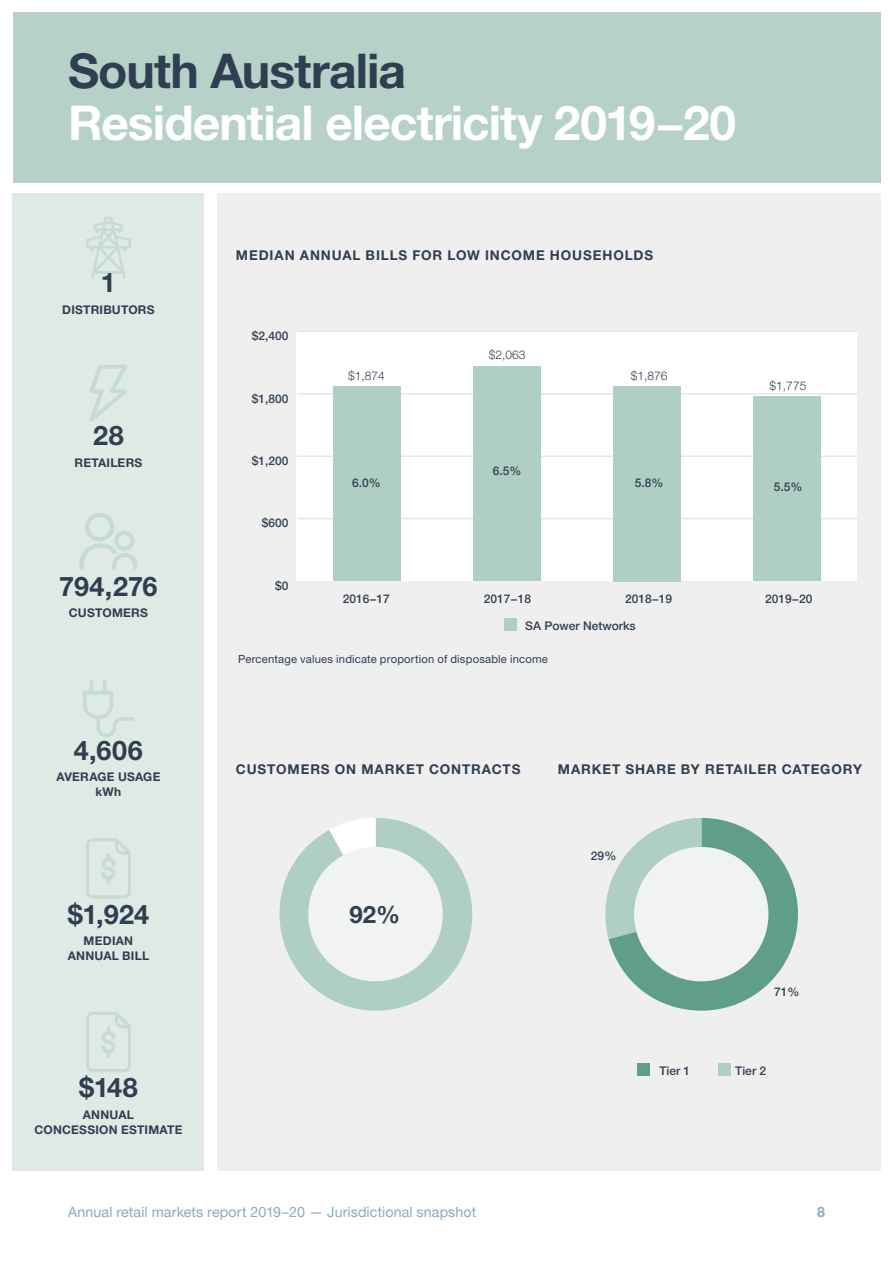
<style>
.page{position:relative;width:893px;height:1263px;background:#fff}
.page>*{position:absolute;margin:0;border:0;box-sizing:border-box;transform-origin:0 0}
.Chapter_heading_no_n{font:700 48px "Helvetica Neue LT Std";letter-spacing:-.02em;color:#fff}
.Chapter_heading_no_n-2{font:700 48px "Helvetica Neue LT Std";letter-spacing:-.02em;color:#2f3f51}
._01_body_text{font:700 27px "Helvetica Neue LT Std";letter-spacing:.005em;color:#2f3f51}
.t1{font:700 24px "Helvetica Neue LT Std";color:#303f51}
.t2{font:14.25px "Helvetica Neue LT Std";letter-spacing:.005em;color:#85acc3}
.t3{font:700 14.25px "Helvetica Neue LT Std";color:#85acc3}
.t4{font:700 13.5px "Helvetica Neue LT Std";letter-spacing:.065em;color:#2f3f51}
.t5{font:500 12px "Helvetica Neue LT Std";color:#303f51}
._01_body_text-2{font:700 12px/15px "Helvetica Neue LT Std";letter-spacing:.02em;color:#2f3f51;text-align:center}
.t6{font:300 12px "Helvetica Neue LT Std";color:#303f51}
.t7{font:11.25px "Helvetica Neue LT Std";letter-spacing:.015em;color:#2f3f51}
</style>
<div class="page">
<div style="left:13px;top:192px;width:191px;height:978px;background:#dfeae5"></div>
<svg style="left:86px;top:217px;width:45px;height:61px"></svg>
<svg style="left:86px;top:1012px;width:45px;height:60px"></svg>
<svg style="left:86px;top:838px;width:45px;height:61px"></svg>
<svg style="left:90px;top:364px;width:37px;height:57px"></svg>
<svg style="left:83px;top:680px;width:51px;height:57px"></svg>
<div style="left:217px;top:192px;width:663px;height:978px;background:#efeff0"></div>
<div style="left:13px;top:13px;width:867px;height:170px;background:#b6d1c7"></div>
<svg style="left:79px;top:513px;width:58px;height:56px"></svg>
<div style="left:296px;top:331px;width:561px;height:250px;background:#fff"></div>
<hr style="left:297px;top:518px;width:560px;height:1px;background:#e6e6e6">
<hr style="left:297px;top:455px;width:560px;height:2px;background:#e6e6e6">
<hr style="left:297px;top:393px;width:560px;height:2px;background:#e6e6e6">
<hr style="left:297px;top:331px;width:560px;height:1px;background:#e6e6e6">
<div style="left:334px;top:386px;width:67px;height:195px;background:#afcec4"></div>
<div style="left:474px;top:366px;width:67px;height:215px;background:#afcec4"></div>
<div style="left:614px;top:386px;width:67px;height:195px;background:#afcec4"></div>
<div style="left:754px;top:396px;width:67px;height:185px;background:#afcec4"></div>
<div style="left:504px;top:618px;width:13px;height:13px;background:#afcec4"></div>
<svg style="left:280px;top:818px;width:192px;height:193px"></svg>
<svg style="left:605px;top:818px;width:193px;height:193px"></svg>
<div style="left:637px;top:1063px;width:13px;height:13px;background:#5f9e88"></div>
<div style="left:718px;top:1063px;width:13px;height:13px;background:#afcec4"></div>
<p class="Chapter_heading_no_n-2" style="left:68px;top:42px;width:339px">South Australia</p>
<p class="Chapter_heading_no_n" style="left:68px;top:93px;width:670px">Residential electricity 2019−20</p>
<p class="_01_body_text" style="left:101px;top:266px;width:17px">1</p>
<p class="_01_body_text-2" style="left:62px;top:302px;width:94px">DISTRIBUTORS</p>
<p class="_01_body_text" style="left:93px;top:419px;width:32px">28</p>
<p class="_01_body_text-2" style="left:74px;top:454px;width:69px">RETAILERS</p>
<p class="_01_body_text" style="left:59px;top:570px;width:100px">794,276</p>
<p class="_01_body_text-2" style="left:69px;top:605px;width:81px">CUSTOMERS</p>
<p class="_01_body_text" style="left:74px;top:733px;width:70px">4,606</p>
<p class="_01_body_text-2" style="left:56px;top:769px;width:106px">AVERAGE USAGE kWh</p>
<p class="_01_body_text" style="left:68px;top:898px;width:83px">$1,924</p>
<p class="_01_body_text-2" style="left:68px;top:933px;width:83px">MEDIAN<br>ANNUAL BILL</p>
<p class="_01_body_text" style="left:79px;top:1071px;width:60px">$148</p>
<p class="_01_body_text-2" style="left:34px;top:1106px;width:150px">ANNUAL<br>CONCESSION ESTIMATE</p>
<p class="t4" style="left:236px;top:247px;width:419px">MEDIAN ANNUAL BILLS FOR LOW INCOME HOUSEHOLDS</p>
<p class="t5" style="left:252px;top:329px;width:38px">$2,400</p>
<p class="t5" style="left:252px;top:391px;width:38px">$1,800</p>
<p class="t5" style="left:252px;top:454px;width:38px">$1,200</p>
<p class="t5" style="left:262px;top:516px;width:28px">$600</p>
<p class="t5" style="left:275px;top:578px;width:15px">$0</p>
<p class="t6" style="left:489px;top:347px;width:38px">$2,063</p>
<p class="t6" style="left:348px;top:368px;width:38px">$1,874</p>
<p class="t6" style="left:631px;top:368px;width:38px">$1,876</p>
<p class="t5" style="left:493px;top:464px;width:30px">6.5%</p>
<p class="t6" style="left:770px;top:378px;width:38px">$1,775</p>
<p class="t5" style="left:352px;top:476px;width:30px">6.0%</p>
<p class="t5" style="left:635px;top:476px;width:30px">5.8%</p>
<p class="t5" style="left:774px;top:480px;width:30px">5.5%</p>
<p class="t5" style="left:343px;top:591px;width:49px">2016−17</p>
<p class="t5" style="left:484px;top:591px;width:49px">2017−18</p>
<p class="t5" style="left:625px;top:591px;width:49px">2018−19</p>
<p class="t5" style="left:765px;top:591px;width:49px">2019−20</p>
<p class="t5" style="left:525px;top:618px;width:112px">SA Power Networks</p>
<p class="t7" style="left:238px;top:652px;width:311px">Percentage values indicate proportion of disposable income</p>
<p class="t4" style="left:236px;top:760px;width:286px">CUSTOMERS ON MARKET CONTRACTS</p>
<p class="t1" style="left:349px;top:900px;width:52px">92%</p>
<p class="t4" style="left:558px;top:760px;width:306px">MARKET SHARE BY RETAILER CATEGORY</p>
<p class="t5" style="left:591px;top:849px;width:27px">29%</p>
<p class="t5" style="left:774px;top:984px;width:27px">71%</p>
<p class="t5" style="left:659px;top:1063px;width:32px">Tier 1</p>
<p class="t5" style="left:735px;top:1063px;width:32px">Tier 2</p>
<p class="t2" style="left:68px;top:1203px;width:410px">Annual retail markets report 2019–20 — Jurisdictional snapshot</p>
<p class="t3" style="left:817px;top:1203px;width:9px">8</p>
</div>
